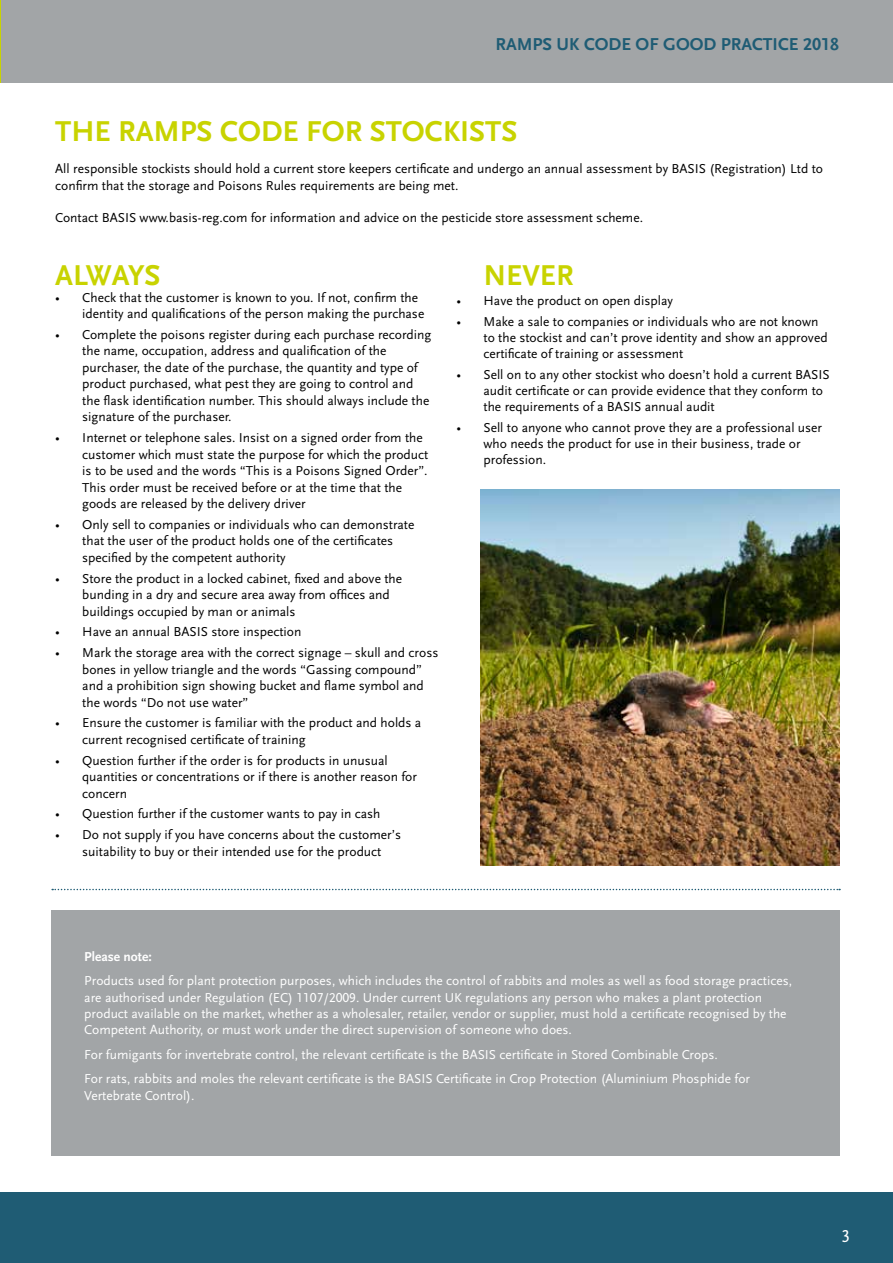
<style>
.page{position:relative;width:893px;height:1263px;background:#fff}
.page>*{position:absolute;margin:0;border:0;box-sizing:border-box;transform-origin:0 0}
.t1{font:700 30px "Scala Sans LF";color:#c8d300}
.t2{font:700 18px "Scala Sans LF";color:#1f5c74}
.t3{font:18px "Scala Sans LF";color:#fff}
.t4{font:13.5px/16.5px "Scala Sans LF";color:#000}
.t5{font:13.5px/16.2px "Scala Sans LF";color:#fff}
.t6{font:700 13.5px "Scala Sans LF";color:#fff}
</style>
<div class="page">
<div style="left:1px;top:0;width:892px;height:83px;background:#a2a5a7"></div>
<hr style="left:0;top:0;width:1px;height:83px;background:#c8d300">
<div style="left:0;top:1192px;width:893px;height:71px;background:#1f5c74"></div>
<div style="left:51px;top:910px;width:789px;height:246px;background:#a2a5a7"></div>
<svg style="left:52px;top:889px;width:788px;height:1px"></svg>
<img style="left:480px;top:489px;width:359px;height:376px">
<h2 class="t2" style="left:495px;top:35px;width:345px">RAMPS UK CODE OF GOOD PRACTICE 2018</h2>
<h1 class="t1" style="left:55px;top:115px;width:464px">THE RAMPS CODE FOR STOCKISTS</h1>
<p class="t4" style="left:55px;top:161px;width:769px">All responsible stockists should hold a current store keepers certificate and undergo an annual assessment by BASIS (Registration) Ltd to confirm that the storage and Poisons Rules requirements are being met.</p>
<p class="t4" style="left:55px;top:210px;width:587px">Contact BASIS www.basis-reg.com for information and advice on the pesticide store assessment scheme.</p>
<h1 class="t1" style="left:55px;top:259px;width:107px">ALWAYS</h1>
<p class="t4" style="left:82px;top:289px;width:344px;text-indent:-27px">• Check that the customer is known to you. If not, confirm the identity and qualifications of the person making the purchase</p>
<p class="t4" style="left:82px;top:326px;width:351px;text-indent:-27px">• Complete the poisons register during each purchase recording the name, occupation, address and qualification of the purchaser, the date of the purchase, the quantity and type of product purchased, what pest they are going to control and the flask identification number. This should always include the signature of the purchaser.</p>
<p class="t4" style="left:82px;top:430px;width:348px;text-indent:-27px">• Internet or telephone sales. Insist on a signed order from the customer which must state the purpose for which the product is to be used and the words “This is a Poisons Signed Order”.<br>This order must be received before or at the time that the goods are released by the delivery driver</p>
<p class="t4" style="left:82px;top:516px;width:334px;text-indent:-27px">• Only sell to companies or individuals who can demonstrate that the user of the product holds one of the certificates specified by the competent authority</p>
<p class="t4" style="left:82px;top:570px;width:321px;text-indent:-27px">• Store the product in a locked cabinet, fixed and above the bunding in a dry and secure area away from offices and buildings occupied by man or animals</p>
<p class="t4" style="left:55px;top:624px;width:248px">• Have an annual BASIS store inspection</p>
<p class="t4" style="left:82px;top:645px;width:358px;text-indent:-27px">• Mark the storage area with the correct signage – skull and cross bones in yellow triangle and the words “Gassing compound” and a prohibition sign showing bucket and flame symbol and the words “Do not use water”</p>
<p class="t4" style="left:82px;top:715px;width:341px;text-indent:-27px">• Ensure the customer is familiar with the product and holds a current recognised certificate of training</p>
<p class="t4" style="left:82px;top:752px;width:336px;text-indent:-27px">• Question further if the order is for products in unusual quantities or concentrations or if there is another reason for concern</p>
<p class="t4" style="left:55px;top:806px;width:327px">• Question further if the customer wants to pay in cash</p>
<p class="t4" style="left:55px;top:827px;width:347px;text-align:center">• Do not supply if you have concerns about the customer’s suitability to buy or their intended use for the product</p>
<h1 class="t1" style="left:484px;top:259px;width:92px">NEVER</h1>
<p class="t4" style="left:457px;top:293px;width:218px">• Have the product on open display</p>
<p class="t4" style="left:484px;top:314px;width:346px;text-indent:-27px">• Make a sale to companies or individuals who are not known to the stockist and can’t prove identity and show an approved certificate of training or assessment</p>
<p class="t4" style="left:484px;top:367px;width:348px;text-indent:-27px">• Sell on to any other stockist who doesn’t hold a current BASIS audit certificate or can provide evidence that they conform to the requirements of a BASIS annual audit</p>
<p class="t4" style="left:484px;top:419px;width:340px;text-indent:-27px">• Sell to anyone who cannot prove they are a professional user who needs the product for use in their business, trade or profession.</p>
<p class="t6" style="left:84px;top:949px;width:69px">Please note:</p>
<p class="t5" style="left:84px;top:973px;width:709px">Products used for plant protection purposes, which includes the control of rabbits and moles as well as food storage practices, are authorised under Regulation (EC) 1107/2009. Under current UK regulations any person who makes a plant protection product available on the market, whether as a wholesaler, retailer, vendor or supplier, must hold a certificate recognised by the Competent Authority, or must work under the direct supervision of someone who does.</p>
<p class="t5" style="left:84px;top:1042px;width:667px;line-height:24.8px">For fumigants for invertebrate control, the relevant certificate is the BASIS certificate in Stored Combinable Crops.<br>For rats, rabbits and moles the relevant certificate is the BASIS Certificate in Crop Protection (Aluminium Phosphide for</p>
<p class="t5" style="left:84px;top:1087px;width:110px">Vertebrate Control).</p>
<h2 class="t3" style="left:841px;top:1226px;width:10px">3</h2>
</div>
